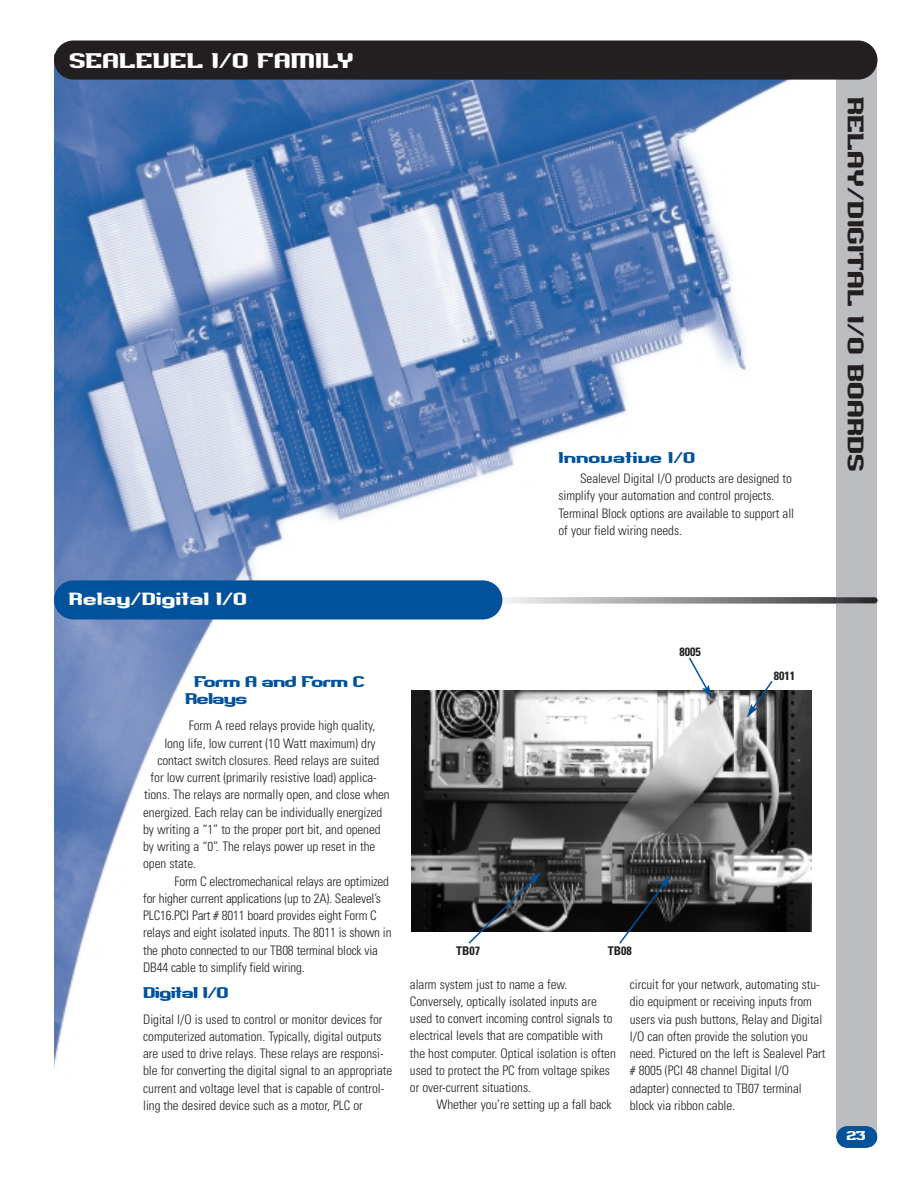
<style>
.page{position:relative;width:918px;height:1188px;background:#fff}
.page>*{position:absolute;margin:0;border:0;box-sizing:border-box;transform-origin:0 0}
.t1{font:24px "Werkman Regurge";color:#231f20}
.t2{font:22.5px "Werkman Regurge";color:#fff}
.t3{font:18.75px "Werkman Regurge";color:#fff}
.t4{font:16.5px/17.2px "Werkman Regurge";letter-spacing:-.045em;color:#01529b}
.t5{font:16.5px "Werkman Regurge";color:#01529b}
.t6{font:13.5px "Werkman Regurge";color:#fff}
.t7{font:300 condensed 13.2px/17.2px "Univers";letter-spacing:-.005em;color:#231f20}
.t8{font:700 condensed 12px "Univers";color:#231f20}
.s1{font-size:16.5px}
</style>
<div class="page">
<img style="left:54px;top:54px;width:824px;height:1093px">
<div style="left:837px;top:60px;width:40px;height:1079px;background:#bcbdc0"></div>
<svg style="left:502px;top:597px;width:376px;height:6px;background:#919294"></svg>
<div style="left:837px;top:1126px;width:40px;height:22px;background:#01529b;border-radius:10px"></div>
<div style="left:54px;top:580px;width:448px;height:39px;background:#01529b;border-radius:20px"></div>
<div style="left:54px;top:40px;width:824px;height:40px;background:#231f20;border-radius:20px"></div>
<img style="left:412px;top:690px;width:400px;height:242px">
<svg style="left:467px;top:872px;width:74px;height:73px"></svg>
<svg style="left:618px;top:875px;width:53px;height:70px"></svg>
<svg style="left:687px;top:656px;width:25px;height:43px"></svg>
<svg style="left:747px;top:679px;width:27px;height:39px"></svg>
<h2 class="t2" style="left:69px;top:53px;width:286px">SEALEVEL I/O FAMILY</h2>
<p class="t5" style="left:559px;top:452px;width:139px">Innovative I/O</p>
<p class="t7" style="left:559px;top:471px;width:237px;text-indent:22px">Sealevel Digital I/O products are designed to simplify your automation and control projects.<br>Terminal Block options are available to support all of your field wiring needs.</p>
<h1 class="t1" style="left:864px;top:97px;width:376px;rotate:90deg">RELAY/DIGITAL I/O BOARDS</h1>
<h3 class="t3" style="left:69px;top:593px;width:180px">Relay/Digital I/O</h3>
<p class="t4" style="left:185px;top:675px;width:181px;text-indent:9px">Form A and Form C<br>Relays</p>
<p class="t7" style="left:189px;top:718px;width:188px">Form A reed relays provide high quality,</p>
<p class="t7" style="left:164px;top:736px;width:213px">long life, low current (10 Watt maximum) dry</p>
<p class="t7" style="left:157px;top:753px;width:224px">contact switch closures. Reed relays are suited</p>
<p class="t7" style="left:151px;top:770px;width:228px">for low current (primarily resistive load) applica-</p>
<p class="t7" style="left:144px;top:787px;width:247px">tions. The relays are normally open, and close when</p>
<p class="t7" style="left:143px;top:805px;width:241px">energized. Each relay can be individually energized</p>
<p class="t7" style="left:143px;top:822px;width:239px">by writing a “1” to the proper port bit, and opened</p>
<p class="t7" style="left:143px;top:839px;width:234px">by writing a “0”. The relays power up reset in the</p>
<p class="t7" style="left:143px;top:856px;width:54px">open state.</p>
<p class="t7" style="left:175px;top:874px;width:216px">Form C electromechanical relays are optimized</p>
<p class="t7" style="left:143px;top:891px;width:239px">for higher current applications (up to 2A). Sealevel’s</p>
<p class="t7" style="left:143px;top:908px;width:235px">PLC16.PCI Part # 8011 board provides eight Form C</p>
<p class="t7" style="left:143px;top:925px;width:250px">relays and eight isolated inputs. The 8011 is shown in</p>
<p class="t7" style="left:143px;top:943px;width:236px">the photo connected to our TB08 terminal block via</p>
<p class="t7" style="left:143px;top:960px;width:163px">DB44 cable to simplify field wiring.</p>
<p class="t4" style="left:143px;top:985px;width:87px">Digital I/O</p>
<p class="t7" style="left:143px;top:1012px;width:251px">Digital I/O is used to control or monitor devices for computerized automation. Typically, digital outputs are used to drive relays. These relays are responsi&shy;ble for converting the digital signal to an appropriate current and voltage level that is capable of control&shy;ling the desired device such as a motor, PLC or</p>
<p class="t8" style="left:680px;top:647px;width:23px">8005</p>
<p class="t8" style="left:774px;top:672px;width:23px">8011</p>
<p class="t8" style="left:456px;top:946px;width:25px">TB07</p>
<p class="t8" style="left:608px;top:946px;width:25px">TB08</p>
<p class="t7" style="left:410px;top:977px;width:207px">alarm system just to name a few.<br>Conversely, optically isolated inputs are used to convert incoming control signals to electrical levels that are compatible with the host computer. Optical isolation is often used to protect the PC from voltage spikes or over-current situations.</p>
<p class="t7" style="left:436px;top:1098px;width:177px">Whether you’re setting up a fall back</p>
<p class="t7" style="left:630px;top:977px;width:197px">circuit for your network, automating stu&shy;dio equipment or receiving inputs from users via push buttons, Relay and Digital I/O can often provide the solution you need. Pictured on the left is Sealevel Part # 8005 (PCI 48 channel Digital I/O adapter) connected to TB07 terminal block via ribbon cable.</p>
<p class="t6" style="left:846px;top:1131px;width:21px">23</p>
<p class="t6" style="left:851px;top:1131px;width:12px">4<span class="s1">-</span></p>
</div>
